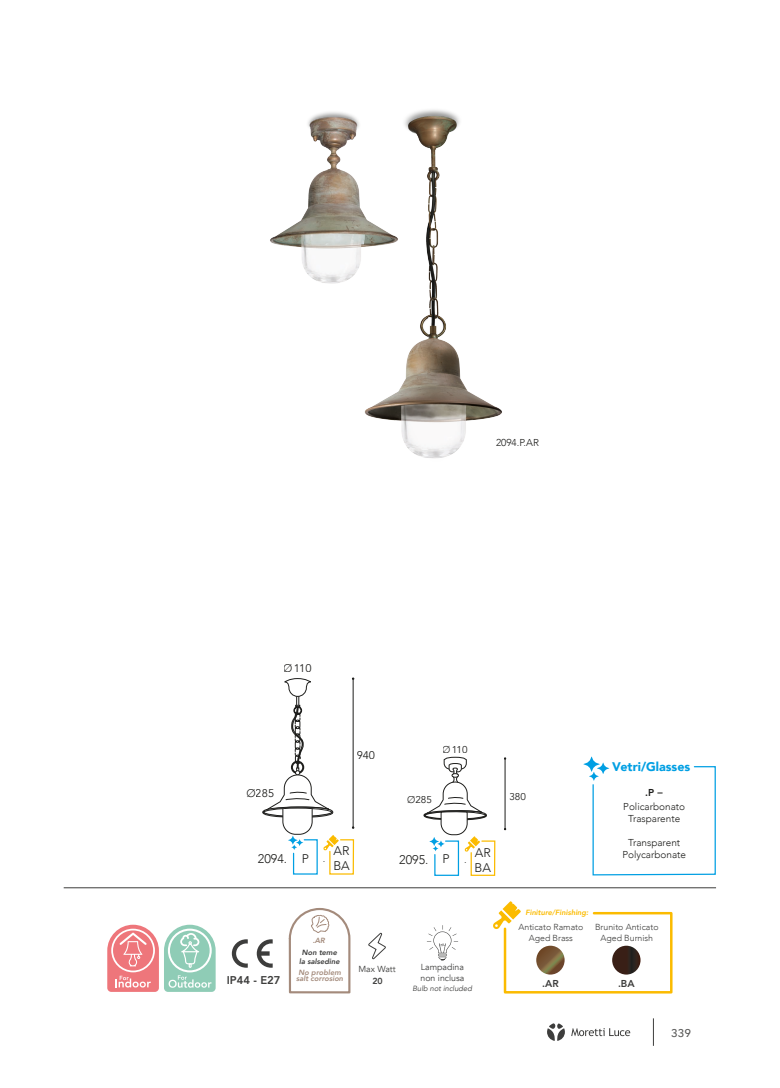
<style>
.page{position:relative;width:780px;height:1088px;background:#fff}
.page>*{position:absolute;margin:0;border:0;box-sizing:border-box;transform-origin:0 0}
.t1{font:300 12.5px/15px "Avenir";color:#1d1d1b}
.t2{font:900 12.5px "Avenir";color:#009fe3}
.t3{font:800 11.25px "Avenir";color:#3d3d3c}
.t4{font:500 11.25px "Avenir Next";color:#575756}
.t5{font:11.12px "Avenir";color:#1e1e1c}
.t6{font:300 10px/12px "Avenir";color:#1d1d1b;text-align:center}
.t7{font:800 10px "Avenir";color:#3d3d3c}
.t8{font:800 10px "Avenir";color:#1d1d1b}
.t9{font:9.88px "Avenir";color:#1e1e1c}
.t10{font:300 8.75px/10.5px "Avenir";color:#3d3d3c;text-align:center}
.t11{font:8.75px/10.5px "Avenir";color:#3d3d3c}
.t12{font:800 8.75px "Avenir";color:#3d3d3c}
.t13{font:italic 800 7.5px/6.2px "Avenir";color:#a48b7c;text-align:center}
.t14{font:italic 800 7.5px "Avenir";color:#fbbb00}
.t15{font:italic 800 7.5px/8.8px "Avenir";color:#3d3d3c;text-align:center}
.t16{font:italic 7.5px "Avenir";color:#3d3d3c}
.s1{font-weight:300}
</style>
<div class="page">
<svg style="left:493px;top:901px;width:180px;height:93px"></svg>
<svg style="left:536px;top:946px;width:28px;height:28px"></svg>
<svg style="left:612px;top:946px;width:28px;height:28px"></svg>
<hr style="left:64px;top:887px;width:652px;height:1px;background:#3d3d3c">
<svg style="left:427px;top:925px;width:31px;height:36px"></svg>
<svg style="left:232px;top:939px;width:16px;height:29px"></svg>
<svg style="left:257px;top:939px;width:16px;height:29px"></svg>
<svg style="left:368px;top:932px;width:18px;height:28px"></svg>
<svg style="left:107px;top:925px;width:109px;height:67px"></svg>
<svg style="left:288px;top:909px;width:63px;height:85px"></svg>
<img style="left:270px;top:112px;width:71px;height:172px">
<img style="left:341px;top:109px;width:161px;height:350px">
<svg style="left:583px;top:756px;width:133px;height:120px"></svg>
<svg style="left:262px;top:678px;width:93px;height:197px"></svg>
<hr style="left:505px;top:758px;width:1px;height:70px;background:#1e1e1c">
<svg style="left:424px;top:757px;width:72px;height:119px"></svg>
<svg style="left:571px;top:1028px;width:59px;height:8px"></svg>
<svg style="left:547px;top:1023px;width:18px;height:18px"></svg>
<svg style="left:653px;top:1018px;width:1px;height:28px"></svg>
<p class="t6" style="left:496px;top:436px;width:44px">2094.P.AR</p>
<p class="t5" style="left:284px;top:661px;width:29px"><span class="s1">Ø</span>110</p>
<p class="t5" style="left:246px;top:787px;width:29px"><span class="s1">Ø</span>285</p>
<p class="t5" style="left:356px;top:748px;width:20px">940</p>
<p class="t9" style="left:443px;top:743px;width:26px"><span class="s1">Ø</span>110</p>
<p class="t9" style="left:407px;top:794px;width:26px"><span class="s1">Ø</span>285</p>
<p class="t9" style="left:509px;top:791px;width:18px">380</p>
<p class="t1" style="left:258px;top:851px;width:31px">2094.</p>
<p class="t1" style="left:333px;top:844px;width:18px">AR<br>BA</p>
<p class="t6" style="left:323px;top:852px;width:4px">.</p>
<p class="t1" style="left:399px;top:853px;width:31px">2095.</p>
<p class="t1" style="left:474px;top:845px;width:18px">AR<br>BA</p>
<p class="t1" style="left:301px;top:851px;width:9px">P</p>
<p class="t1" style="left:442px;top:851px;width:9px">P</p>
<p class="t6" style="left:464px;top:854px;width:4px">.</p>
<p class="t14" style="left:525px;top:908px;width:65px">Finiture/Finishing:</p>
<p class="t2" style="left:612px;top:756px;width:80px">Vetri/Glasses</p>
<p class="t6" style="left:623px;top:800px;width:63px">Policarbonato<br>Trasparente</p>
<p class="t6" style="left:622px;top:836px;width:65px">Transparent<br>Polycarbonate</p>
<p class="t8" style="left:645px;top:785px;width:20px">.P <span class="s1">=</span></p>
<p class="t3" style="left:227px;top:971px;width:55px">IP44 - E27</p>
<p class="t13" style="left:312px;top:937px;width:14px">.AR</p>
<p class="t15" style="left:299px;top:948px;width:42px">Non teme la salsedine</p>
<p class="t13" style="left:296px;top:969px;width:49px">No problem salt corrosion</p>
<p class="t11" style="left:358px;top:964px;width:39px">Max Watt</p>
<p class="t12" style="left:372px;top:974px;width:12px">20</p>
<p class="t11" style="left:420px;top:962px;width:45px">Lampadina non inclusa</p>
<p class="t16" style="left:412px;top:984px;width:61px">Bulb not included</p>
<p class="t10" style="left:518px;top:922px;width:66px">Anticato Ramato<br>Aged Brass</p>
<p class="t10" style="left:595px;top:922px;width:65px">Brunito Anticato<br>Aged Burnish</p>
<p class="t7" style="left:542px;top:975px;width:18px">.AR</p>
<p class="t7" style="left:618px;top:975px;width:18px">.BA</p>
<p class="t4" style="left:671px;top:1023px;width:22px">339</p>
</div>
